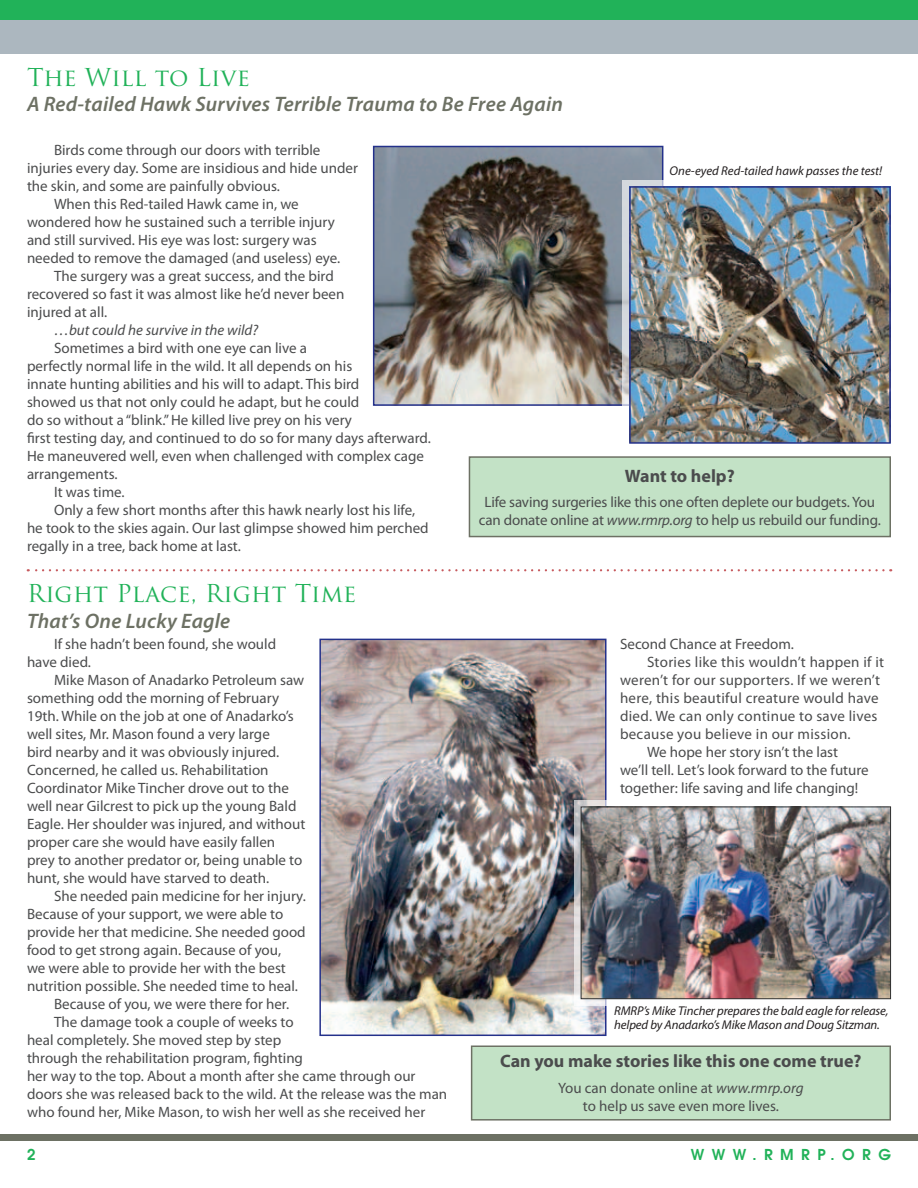
<style>
.page{position:relative;width:918px;height:1188px;background:#fff}
.page>*{position:absolute;margin:0;border:0;box-sizing:border-box;transform-origin:0 0}
.t1{font:24px "Trajan Pro";letter-spacing:.01em;color:#21b259}
.t2{font:italic 600 21px "Myriad Pro";letter-spacing:.01em;color:#6d7164}
.t3{font:700 18px "Myriad Pro";color:#4b4c4d}
.t4{font:15px/18px "Myriad Pro";color:#4b4c4d}
.t5{font:15px "Myriad Pro";letter-spacing:.02em;color:#4b4c4d}
.t6{font:italic 15px "Myriad Pro";color:#4b4c4d}
.t7{font:600 15px "Avant Garde";letter-spacing:.5em;color:#21b259}
.t8{font:italic 12.75px/13.5px "Myriad Pro";letter-spacing:-.01em;color:#231f20}
.s1{font-style:italic}
</style>
<div class="page">
<div style="left:0;top:0;width:918px;height:54px;background:#acb7bf"></div>
<svg style="left:830px;top:537px;width:63px;height:509px"></svg>
<div style="left:0;top:1134px;width:918px;height:7px;background:#6d7164"></div>
<div style="left:0;top:0;width:918px;height:20px;background:#21b259"></div>
<img style="left:376px;top:149px;width:284px;height:254px">
<div style="left:373px;top:146px;width:290px;height:260px;border:2px solid #24318b"></div>
<img style="left:322px;top:642px;width:282px;height:391px">
<div style="left:319px;top:639px;width:288px;height:397px;border:2px solid #24318b"></div>
<svg style="left:28px;top:569px;width:856px;height:2px"></svg>
<div style="left:469px;top:457px;width:421px;height:80px;background:#c3e2c6"></div>
<div style="left:469px;top:456px;width:422px;height:81px;border:2px solid #6d7164"></div>
<div style="left:472px;top:1046px;width:418px;height:74px;background:#c3e2c6"></div>
<div style="left:471px;top:1046px;width:420px;height:75px;border:2px solid #6d7164"></div>
<svg style="left:622px;top:180px;width:42px;height:226px;background:#d2d5d9"></svg>
<svg style="left:575px;top:801px;width:63px;height:205px"></svg>
<img style="left:632px;top:189px;width:256px;height:252px">
<div style="left:629px;top:186px;width:262px;height:258px;border:2px solid #24318b"></div>
<img style="left:583px;top:808px;width:306px;height:189px">
<div style="left:581px;top:806px;width:310px;height:193px;border:1px solid #313232"></div>
<h1 class="t1" style="left:27px;top:62px;width:225px">The Will to Live</h1>
<h2 class="t2" style="left:27px;top:90px;width:538px">A Red-tailed Hawk Survives Terrible Trauma to Be Free Again</h2>
<p class="t4" style="left:54px;top:141px;width:268px">Birds come through our doors with terrible</p>
<p class="t4" style="left:27px;top:159px;width:332px">injuries every day. Some are insidious and hide under</p>
<p class="t4" style="left:27px;top:177px;width:254px">the skin, and some are painfully obvious.</p>
<p class="t4" style="left:54px;top:195px;width:246px">When this Red-tailed Hawk came in, we</p>
<p class="t4" style="left:27px;top:213px;width:309px">wondered how he sustained such a terrible injury</p>
<p class="t4" style="left:27px;top:231px;width:291px">and still survived. His eye was lost: surgery was</p>
<p class="t4" style="left:27px;top:249px;width:315px">needed to remove the damaged (and useless) eye.</p>
<p class="t4" style="left:54px;top:267px;width:281px">The surgery was a great success, and the bird</p>
<p class="t4" style="left:27px;top:285px;width:319px">recovered so fast it was almost like he’d never been</p>
<p class="t4" style="left:27px;top:303px;width:82px">injured at all.</p>
<p class="t6" style="left:54px;top:321px;width:206px">…but could he survive in the wild?</p>
<p class="t4" style="left:54px;top:339px;width:255px">Sometimes a bird with one eye can live a</p>
<p class="t4" style="left:27px;top:357px;width:327px">perfectly normal life in the wild. It all depends on his</p>
<p class="t4" style="left:27px;top:375px;width:334px">innate hunting abilities and his will to adapt. This bird</p>
<p class="t4" style="left:27px;top:393px;width:334px">showed us that not only could he adapt, but he could</p>
<p class="t4" style="left:27px;top:411px;width:327px">do so without a “blink.” He killed live prey on his very</p>
<p class="t4" style="left:27px;top:429px;width:406px">first testing day, and continued to do so for many days afterward.</p>
<p class="t4" style="left:27px;top:447px;width:399px">He maneuvered well, even when challenged with complex cage</p>
<p class="t4" style="left:27px;top:465px;width:92px">arrangements.</p>
<p class="t4" style="left:54px;top:483px;width:72px">It was time.</p>
<p class="t4" style="left:54px;top:501px;width:363px">Only a few short months after this hawk nearly lost his life,</p>
<p class="t4" style="left:27px;top:519px;width:403px">he took to the skies again. Our last glimpse showed him perched</p>
<p class="t4" style="left:27px;top:537px;width:216px">regally in a tree, back home at last.</p>
<h1 class="t1" style="left:27px;top:579px;width:331px">Right Place, Right Time</h1>
<h2 class="t2" style="left:27px;top:607px;width:205px">That’s One Lucky Eagle</h2>
<p class="t4" style="left:27px;top:635px;width:251px;text-indent:27px">If she hadn’t been found, she would have died.</p>
<p class="t4" style="left:27px;top:671px;width:280px;text-indent:27px">Mike Mason of Anadarko Petroleum saw something odd the morning of February 19th. While on the job at one of Anadarko’s well sites, Mr. Mason found a very large<br>bird nearby and it was obviously injured.<br>Concerned, he called us. Rehabilitation Coordinator Mike Tincher drove out to the well near Gilcrest to pick up the young Bald Eagle. Her shoulder was injured, and without proper care she would have easily fallen prey to another predator or, being unable to hunt, she would have starved to death.</p>
<p class="t4" style="left:54px;top:887px;width:253px">She needed pain medicine for her injury.</p>
<p class="t4" style="left:27px;top:905px;width:258px">Because of your support, we were able to</p>
<p class="t4" style="left:27px;top:923px;width:280px">provide her that medicine. She needed good</p>
<p class="t4" style="left:27px;top:941px;width:256px">food to get strong again. Because of you,</p>
<p class="t4" style="left:27px;top:959px;width:260px">we were able to provide her with the best</p>
<p class="t4" style="left:27px;top:977px;width:273px">nutrition possible. She needed time to heal.</p>
<p class="t4" style="left:54px;top:995px;width:237px">Because of you, we were there for her.</p>
<p class="t4" style="left:54px;top:1013px;width:241px">The damage took a couple of weeks to</p>
<p class="t4" style="left:27px;top:1031px;width:256px">heal completely. She moved step by step</p>
<p class="t4" style="left:27px;top:1049px;width:278px">through the rehabilitation program, fighting</p>
<p class="t4" style="left:27px;top:1067px;width:390px">her way to the top. About a month after she came through our</p>
<p class="t4" style="left:27px;top:1085px;width:422px">doors she was released back to the wild. At the release was the man</p>
<p class="t4" style="left:27px;top:1103px;width:400px">who found her, Mike Mason, to wish her well as she received her</p>
<p class="t8" style="left:670px;top:164px;width:214px">One-eyed Red-tailed hawk passes the test!</p>
<p class="t3" style="left:625px;top:464px;width:111px">Want to help?</p>
<p class="t4" style="left:479px;top:493px;width:403px;text-align:center">Life saving surgeries like this one often deplete our budgets. You can donate online at <span class="s1">www.rmrp.org</span> to help us rebuild our funding.</p>
<p class="t4" style="left:620px;top:635px;width:176px">Second Chance at Freedom.</p>
<p class="t5" style="left:647px;top:653px;width:239px">Stories like this wouldn’t happen if it</p>
<p class="t5" style="left:620px;top:671px;width:262px">weren’t for our supporters. If we weren’t</p>
<p class="t5" style="left:620px;top:689px;width:260px">here, this beautiful creature would have</p>
<p class="t5" style="left:620px;top:707px;width:259px">died. We can only continue to save lives</p>
<p class="t5" style="left:620px;top:725px;width:232px">because you believe in our mission.</p>
<p class="t4" style="left:647px;top:743px;width:193px">We hope her story isn’t the last</p>
<p class="t4" style="left:620px;top:761px;width:250px">we’ll tell. Let’s look forward to the future</p>
<p class="t4" style="left:620px;top:779px;width:240px">together: life saving and life changing!</p>
<p class="t8" style="left:614px;top:1004px;width:276px">RMRP’s Mike Tincher prepares the bald eagle for release, helped by Anadarko’s Mike Mason and Doug Sitzman.</p>
<p class="t3" style="left:500px;top:1049px;width:363px">Can you make stories like this one come true?</p>
<p class="t4" style="left:558px;top:1078px;width:247px;text-align:center">You can donate online at <span class="s1">www.rmrp.org </span>to help us save even more lives.</p>
<p class="t7" style="left:27px;top:1144px;width:10px">2</p>
<p class="t7" style="left:691px;top:1144px;width:90px">WWW.RMR</p>
<p class="t7" style="left:818px;top:1144px;width:74px">P.ORG</p>
</div>
